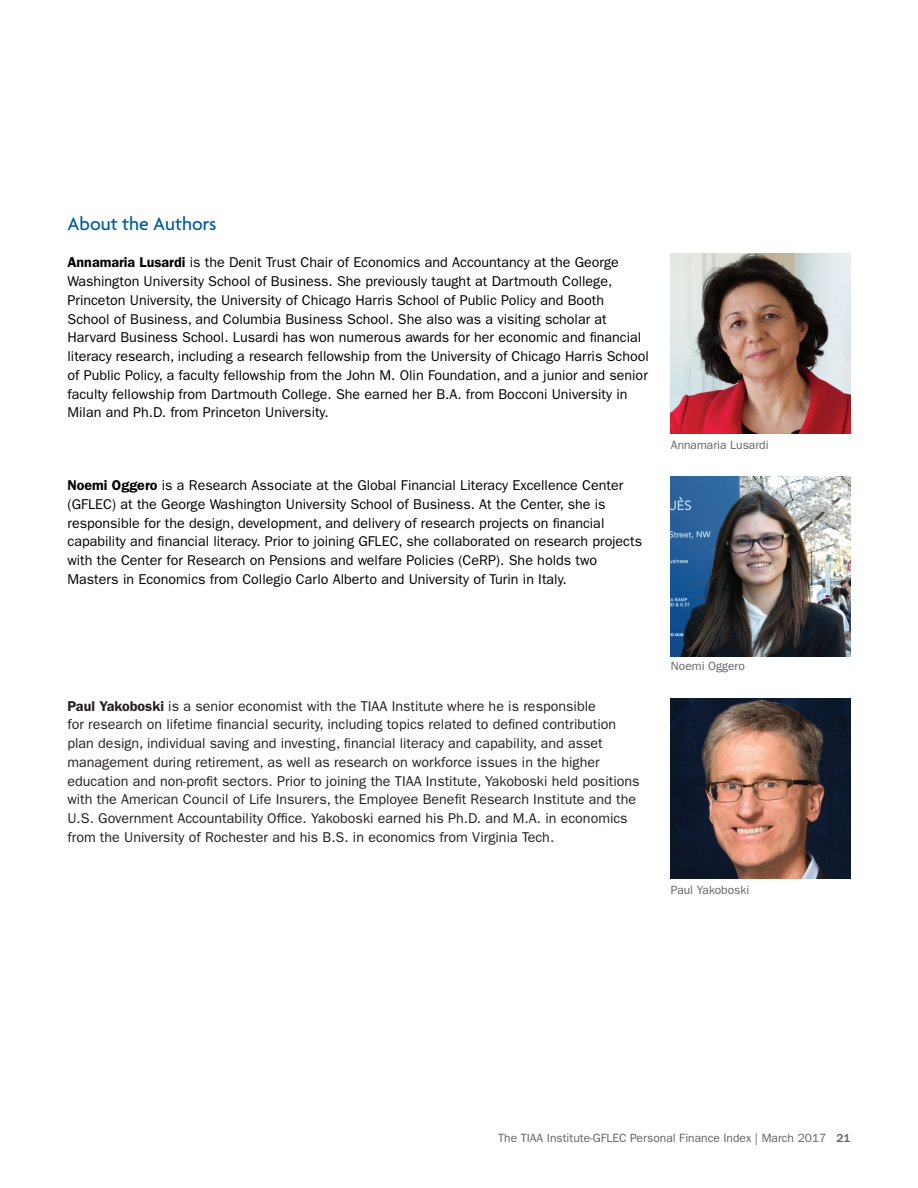
<style>
.page{position:relative;width:918px;height:1188px;background:#fff}
.page>*{position:absolute;margin:0;border:0;box-sizing:border-box;transform-origin:0 0}
._2A_Subtitle__A_13_1{font:500 19.5px "Agenda";color:#005c98}
._5A_Body_Text__FG_9{font:14.25px/18.8px "ITC Franklin Gothic Std";color:#000}
._5A_Body_Text__FG_9-2{font:14.25px/18.8px "ITC Franklin Gothic Std";color:#231f20}
._7B_Caption_Text__FG{font:12px "ITC Franklin Gothic Std";color:#636366}
.s1{font-weight:600}
.s2{font-weight:500}
</style>
<div class="page">
<img style="left:671px;top:254px;width:179px;height:179px">
<img style="left:671px;top:699px;width:179px;height:179px">
<img style="left:671px;top:477px;width:179px;height:179px">
<p class="_2A_Subtitle__A_13_1" style="left:68px;top:213px;width:151px">About the Authors</p>
<p class="_5A_Body_Text__FG_9" style="left:68px;top:253px;width:583px"><span class="s1">Annamaria Lusardi</span> is the Denit Trust Chair of Economics and Accountancy at the George Washington University School of Business. She previously taught at Dartmouth College, Princeton University, the University of Chicago Harris School of Public Policy and Booth School of Business, and Columbia Business School. She also was a visiting scholar at Harvard Business School. Lusardi has won numerous awards for her economic and financial literacy research, including a research fellowship from the University of Chicago Harris School of Public Policy, a faculty fellowship from the John M. Olin Foundation, and a junior and senior faculty fellowship from Dartmouth College. She earned her B.A. from Bocconi University in Milan and Ph.D. from Princeton University.</p>
<p class="_5A_Body_Text__FG_9" style="left:68px;top:476px;width:576px"><span class="s1">Noemi Oggero</span> is a Research Associate at the Global Financial Literacy Excellence Center (GFLEC) at the George Washington University School of Business. At the Center, she is responsible for the design, development, and delivery of research projects on financial capability and financial literacy. Prior to joining GFLEC, she collaborated on research projects with the Center for Research on Pensions and welfare Policies (CeRP). She holds two Masters in Economics from Collegio Carlo Alberto and University of Turin in Italy.</p>
<p class="_7B_Caption_Text__FG" style="left:671px;top:438px;width:99px">Annamaria Lusardi</p>
<p class="_5A_Body_Text__FG_9-2" style="left:68px;top:697px;width:574px"><span class="s1">Paul Yakoboski</span> is a senior economist with the TIAA Institute where he is responsible<br>for research on lifetime financial security, including topics related to defined contribution plan design, individual saving and investing, financial literacy and capability, and asset management during retirement, as well as research on workforce issues in the higher education and non-profit sectors. Prior to joining the TIAA Institute, Yakoboski held positions with the American Council of Life Insurers, the Employee Benefit Research Institute and the U.S. Government Accountability Office. Yakoboski earned his Ph.D. and M.A. in economics from the University of Rochester and his B.S. in economics from Virginia Tech.</p>
<p class="_7B_Caption_Text__FG" style="left:671px;top:659px;width:75px">Noemi Oggero</p>
<p class="_7B_Caption_Text__FG" style="left:671px;top:883px;width:80px">Paul Yakoboski</p>
<p class="_7B_Caption_Text__FG" style="left:498px;top:1131px;width:354px">The TIAA Institute-GFLEC Personal Finance Index | March 2017 <span class="s2">21</span></p>
</div>
